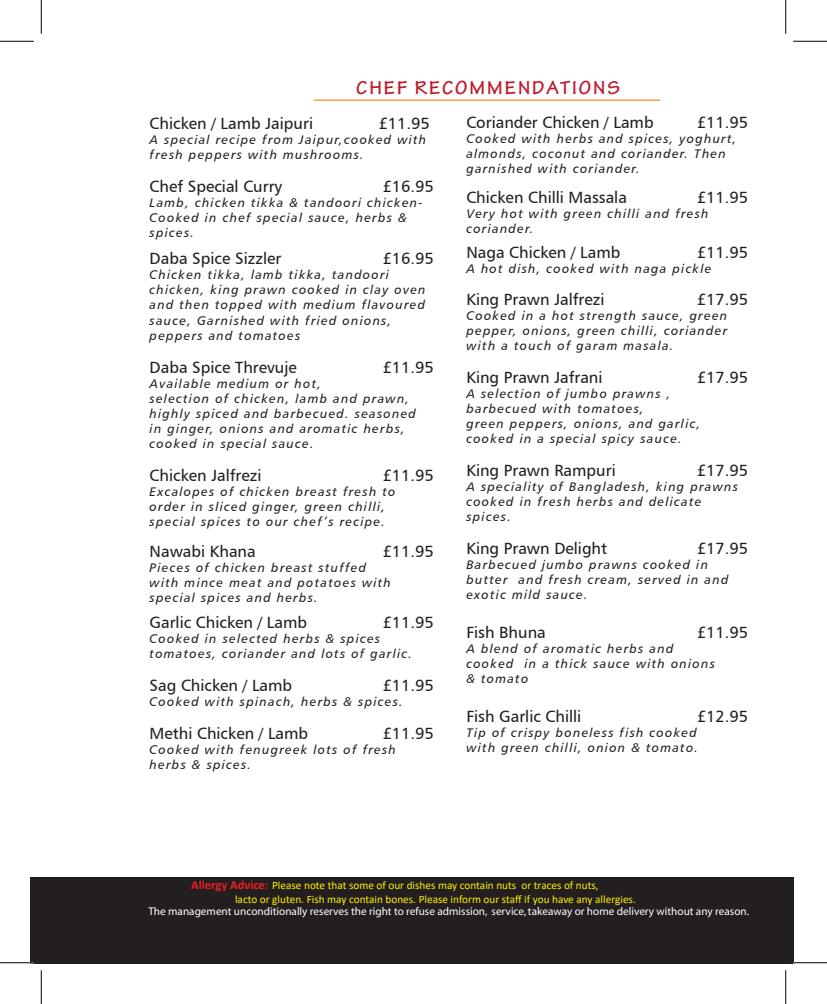
<style>
.page{position:relative;width:827px;height:1004px;background:#fff}
.page>*{position:absolute;margin:0;border:0;box-sizing:border-box;transform-origin:0 0}
.t1{font:700 20px "Tekton Pro";letter-spacing:.1em;color:#be1d2c}
.t2{font:16.25px "Humanist 777 BT Roman B";color:#231f20}
.t3{font:12.5px/15px "Humanist 777 BT Italic B";letter-spacing:.1em;color:#231f20}
.t4{font:700 12.5px "Calibri";color:#ee1d23}
.t5{font:11.25px/13.5px "Calibri";color:#fff101;text-align:center}
.t6{font:11.25px "Myriad";color:#fff}
</style>
<div class="page">
<div style="left:31px;top:877px;width:762px;height:86px;background:#231f20"></div>
<hr style="left:314px;top:100px;width:346px;height:1px;background:#f7931d">
<hr style="left:0;top:41px;width:34px;height:1px;background:#000">
<hr style="left:793px;top:41px;width:34px;height:1px;background:#000">
<hr style="left:0;top:962px;width:34px;height:1px;background:#000">
<hr style="left:793px;top:962px;width:34px;height:1px;background:#000">
<hr style="left:41px;top:0;width:1px;height:34px;background:#000">
<hr style="left:41px;top:970px;width:1px;height:34px;background:#000">
<hr style="left:785px;top:0;width:1px;height:34px;background:#000">
<hr style="left:785px;top:970px;width:1px;height:34px;background:#000">
<h1 class="t1" style="left:356px;top:76px;width:265px">CHEF RECOMMENDATIONS</h1>
<h2 class="t2" style="left:150px;top:114px;width:165px">Chicken / Lamb Jaipuri</h2>
<h2 class="t2" style="left:378px;top:114px;width:53px">£11.95</h2>
<p class="t3" style="left:150px;top:132px;width:278px">A special recipe from Jaipur,cooked with fresh peppers with mushrooms.</p>
<h2 class="t2" style="left:150px;top:177px;width:134px">Chef Special Curry</h2>
<h2 class="t2" style="left:382px;top:177px;width:53px">£16.95</h2>
<p class="t3" style="left:150px;top:195px;width:274px">Lamb, chicken tikka &amp; tandoori chicken-<br>Cooked in chef special sauce, herbs &amp; spices.</p>
<h2 class="t2" style="left:150px;top:249px;width:133px">Daba Spice Sizzler</h2>
<h2 class="t2" style="left:382px;top:249px;width:53px">£16.95</h2>
<p class="t3" style="left:150px;top:267px;width:277px">Chicken tikka, lamb tikka, tandoori chicken, king prawn cooked in clay oven and then topped with medium flavoured sauce, Garnished with fried onions, peppers and tomatoes</p>
<h2 class="t2" style="left:150px;top:357px;width:149px">Daba Spice Threvuje</h2>
<h2 class="t2" style="left:382px;top:357px;width:53px">£11.95</h2>
<p class="t3" style="left:150px;top:375px;width:268px">Available medium or hot,<br>selection of chicken, lamb and prawn, highly spiced and barbecued. seasoned in ginger, onions and aromatic herbs, cooked in special sauce.</p>
<h2 class="t2" style="left:150px;top:465px;width:113px">Chicken Jalfrezi</h2>
<h2 class="t2" style="left:382px;top:465px;width:53px">£11.95</h2>
<p class="t3" style="left:150px;top:483px;width:247px">Excalopes of chicken breast fresh to order in sliced ginger, green chilli, special spices to our chef’s recipe.</p>
<h2 class="t2" style="left:150px;top:541px;width:108px">Nawabi Khana</h2>
<h2 class="t2" style="left:382px;top:541px;width:53px">£11.95</h2>
<p class="t3" style="left:150px;top:560px;width:243px">Pieces of chicken breast stuffed with mince meat and potatoes with special spices and herbs.</p>
<h2 class="t2" style="left:150px;top:612px;width:159px">Garlic Chicken / Lamb</h2>
<h2 class="t2" style="left:382px;top:612px;width:53px">£11.95</h2>
<p class="t3" style="left:150px;top:630px;width:264px">Cooked in selected herbs &amp; spices tomatoes, coriander and lots of garlic.</p>
<h2 class="t2" style="left:150px;top:675px;width:144px">Sag Chicken / Lamb</h2>
<h2 class="t2" style="left:382px;top:675px;width:53px">£11.95</h2>
<p class="t3" style="left:150px;top:693px;width:255px">Cooked with spinach, herbs &amp; spices.</p>
<h2 class="t2" style="left:150px;top:723px;width:160px">Methi Chicken / Lamb</h2>
<h2 class="t2" style="left:382px;top:723px;width:53px">£11.95</h2>
<p class="t3" style="left:150px;top:741px;width:248px">Cooked with fenugreek lots of fresh herbs &amp; spices.</p>
<h2 class="t2" style="left:466px;top:112px;width:189px">Coriander Chicken / Lamb</h2>
<h2 class="t2" style="left:697px;top:112px;width:53px">£11.95</h2>
<p class="t3" style="left:466px;top:131px;width:271px">Cooked with herbs and spices, yoghurt, almonds, coconut and coriander. Then garnished with coriander.</p>
<h2 class="t2" style="left:466px;top:187px;width:162px">Chicken Chilli Massala</h2>
<h2 class="t2" style="left:697px;top:187px;width:53px">£11.95</h2>
<p class="t3" style="left:466px;top:206px;width:244px">Very hot with green chilli and fresh coriander.</p>
<h2 class="t2" style="left:466px;top:243px;width:156px">Naga Chicken / Lamb</h2>
<h2 class="t2" style="left:697px;top:243px;width:53px">£11.95</h2>
<p class="t3" style="left:466px;top:261px;width:246px">A hot dish, cooked with naga pickle</p>
<h2 class="t2" style="left:466px;top:289px;width:140px">King Prawn Jalfrezi</h2>
<h2 class="t2" style="left:697px;top:289px;width:53px">£17.95</h2>
<p class="t3" style="left:466px;top:308px;width:262px;text-align:justify">Cooked in a hot strength sauce, green pepper, onions, green chilli, coriander with a touch of garam masala.</p>
<h2 class="t2" style="left:466px;top:367px;width:138px">King Prawn Jafrani</h2>
<h2 class="t2" style="left:697px;top:367px;width:53px">£17.95</h2>
<p class="t3" style="left:466px;top:386px;width:235px">A selection of jumbo prawns , barbecued with tomatoes,<br>green peppers, onions, and garlic, cooked in a special spicy sauce.</p>
<h2 class="t2" style="left:466px;top:460px;width:151px">King Prawn Rampuri</h2>
<h2 class="t2" style="left:697px;top:460px;width:53px">£17.95</h2>
<p class="t3" style="left:466px;top:479px;width:273px">A speciality of Bangladesh, king prawns cooked in fresh herbs and delicate spices.</p>
<h2 class="t2" style="left:466px;top:538px;width:142px">King Prawn Delight</h2>
<h2 class="t2" style="left:697px;top:538px;width:53px">£17.95</h2>
<p class="t3" style="left:466px;top:557px;width:263px">Barbecued jumbo prawns cooked in butter and fresh cream, served in and exotic mild sauce.</p>
<h2 class="t2" style="left:466px;top:622px;width:81px">Fish Bhuna</h2>
<h2 class="t2" style="left:697px;top:622px;width:53px">£11.95</h2>
<p class="t3" style="left:466px;top:641px;width:250px">A blend of aromatic herbs and cooked in a thick sauce with onions &amp; tomato</p>
<h2 class="t2" style="left:466px;top:706px;width:116px">Fish Garlic Chilli</h2>
<h2 class="t2" style="left:697px;top:706px;width:53px">£12.95</h2>
<p class="t3" style="left:466px;top:725px;width:233px">Tip of crispy boneless fish cooked with green chilli, onion &amp; tomato.</p>
<p class="t4" style="left:191px;top:876px;width:79px">Allergy Advice:</p>
<p class="t5" style="left:235px;top:878px;width:402px">Please note that some of our dishes may contain nuts or traces of nuts,<br>lacto or gluten. Fish may contain bones. Please inform our staff if you have any allergies.</p>
<p class="t6" style="left:148px;top:906px;width:602px">The management unconditionally reserves the right to refuse admission, service, takeaway or home delivery without any reason.</p>
</div>
